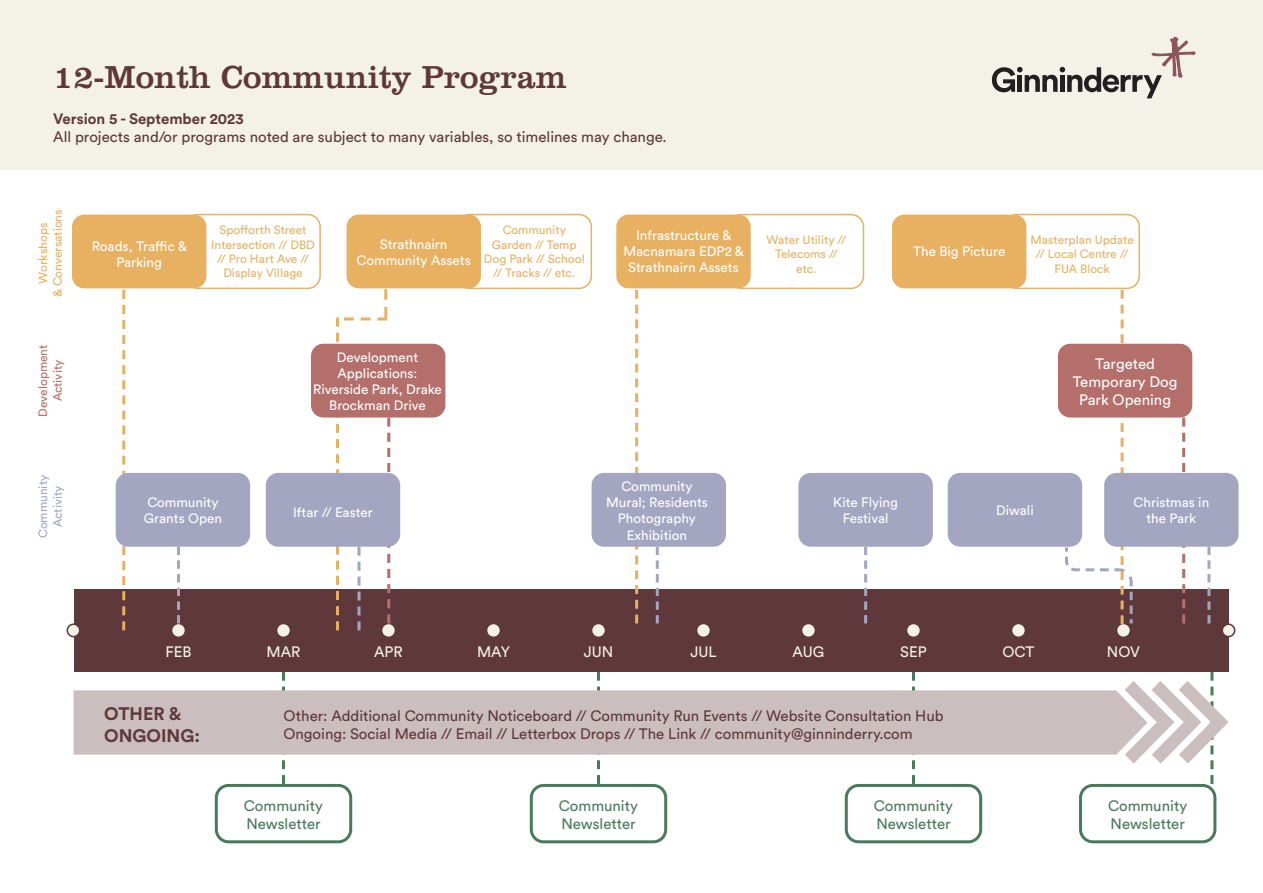
<style>
.page{position:relative;width:1263px;height:893px;background:#fff}
.page>*{position:absolute;margin:0;border:0;box-sizing:border-box;transform-origin:0 0}
.t1{font:33px "Clarendon LT Std";color:#5e383b}
.t2{font:700 18px/21.6px "Circular Std";color:#5e383b}
.t3{font:15px/18px "Circular Std";color:#5e383b}
.t4{font:15px/18px "Circular Std";color:#477b5b}
.t5{font:15px/18px "Circular Std";color:#fff;text-align:center}
.t6{font:15px "Circular Std";color:#f4f2e8}
.t7{font:700 15px "Circular Std";color:#5e383b}
.t8{font:13.5px/16.2px "Circular Std";color:#fff;text-align:center}
.t9{font:12px/14.4px "Circular Std";color:#e8b162;text-align:center}
.t10{font:12px/14.4px "Circular Std";color:#b46f6a;text-align:center}
.t11{font:12px/14.4px "Circular Std";color:#a4a5c1;text-align:center}
</style>
<div class="page">
<div style="left:456px;top:214px;width:136px;height:75px;border:2px solid #e8b162;border-radius:12px"></div>
<div style="left:185px;top:214px;width:136px;height:75px;border:2px solid #e8b162;border-radius:12px"></div>
<div style="left:1004px;top:214px;width:136px;height:75px;border:2px solid #e8b162;border-radius:12px"></div>
<div style="left:728px;top:214px;width:136px;height:75px;border:2px solid #e8b162;border-radius:12px"></div>
<svg style="left:282px;top:672px;width:3px;height:112px"></svg>
<svg style="left:597px;top:672px;width:3px;height:112px"></svg>
<svg style="left:912px;top:672px;width:3px;height:112px"></svg>
<div style="left:0;top:0;width:1263px;height:169px;background:#f4f2e8"></div>
<div style="left:74px;top:589px;width:1154px;height:83px;background:#5e383b"></div>
<div style="left:74px;top:690px;width:1051px;height:65px;background:#cbbebf"></div>
<svg style="left:992px;top:37px;width:204px;height:61px"></svg>
<svg style="left:1125px;top:672px;width:103px;height:112px"></svg>
<div style="left:67px;top:624px;width:13px;height:13px;background:#f4f2e8;border-radius:50%"></div>
<div style="left:67px;top:623px;width:13px;height:14px;border:2px solid #5e383b;border-radius:50%"></div>
<div style="left:1222px;top:624px;width:13px;height:13px;background:#f4f2e8;border-radius:50%"></div>
<div style="left:1221px;top:623px;width:14px;height:14px;border:2px solid #5e383b;border-radius:50%"></div>
<svg style="left:172px;top:624px;width:13px;height:13px"></svg>
<svg style="left:592px;top:624px;width:13px;height:13px"></svg>
<svg style="left:382px;top:624px;width:13px;height:13px"></svg>
<svg style="left:802px;top:624px;width:13px;height:13px"></svg>
<svg style="left:1012px;top:624px;width:13px;height:13px"></svg>
<svg style="left:277px;top:624px;width:13px;height:13px"></svg>
<svg style="left:697px;top:624px;width:13px;height:13px"></svg>
<svg style="left:487px;top:624px;width:13px;height:13px"></svg>
<svg style="left:907px;top:624px;width:13px;height:13px"></svg>
<div style="left:1117px;top:624px;width:13px;height:13px;background:#f4f2e8;border-radius:50%"></div>
<div style="left:215px;top:784px;width:137px;height:59px;border:3px solid #477b5b;border-radius:12px"></div>
<div style="left:72px;top:215px;width:134px;height:73px;background:#e8b162;border-radius:12px"></div>
<div style="left:346px;top:215px;width:135px;height:73px;background:#e8b162;border-radius:12px"></div>
<div style="left:892px;top:215px;width:134px;height:73px;background:#e8b162;border-radius:12px"></div>
<div style="left:616px;top:215px;width:135px;height:73px;background:#e8b162;border-radius:12px"></div>
<div style="left:530px;top:784px;width:137px;height:59px;border:3px solid #477b5b;border-radius:12px"></div>
<div style="left:845px;top:784px;width:137px;height:59px;border:3px solid #477b5b;border-radius:12px"></div>
<div style="left:1079px;top:784px;width:137px;height:59px;border:3px solid #477b5b;border-radius:12px"></div>
<svg style="left:122px;top:290px;width:3px;height:340px"></svg>
<svg style="left:177px;top:547px;width:3px;height:76px"></svg>
<svg style="left:1182px;top:418px;width:3px;height:205px"></svg>
<svg style="left:635px;top:290px;width:3px;height:333px"></svg>
<svg style="left:656px;top:547px;width:3px;height:76px"></svg>
<svg style="left:864px;top:547px;width:3px;height:76px"></svg>
<svg style="left:1207px;top:547px;width:3px;height:76px"></svg>
<svg style="left:336px;top:289px;width:54px;height:341px"></svg>
<svg style="left:1063px;top:290px;width:71px;height:336px"></svg>
<div style="left:116px;top:473px;width:134px;height:74px;background:#a4a5c1;border-radius:12px"></div>
<div style="left:266px;top:473px;width:134px;height:74px;background:#a4a5c1;border-radius:12px"></div>
<div style="left:592px;top:473px;width:134px;height:74px;background:#a4a5c1;border-radius:12px"></div>
<div style="left:798px;top:473px;width:135px;height:74px;background:#a4a5c1;border-radius:12px"></div>
<div style="left:948px;top:473px;width:134px;height:74px;background:#a4a5c1;border-radius:12px"></div>
<div style="left:1104px;top:473px;width:134px;height:74px;background:#a4a5c1;border-radius:12px"></div>
<div style="left:311px;top:344px;width:134px;height:74px;background:#b46f6a;border-radius:12px"></div>
<div style="left:1058px;top:344px;width:134px;height:74px;background:#b46f6a;border-radius:12px"></div>
<h1 class="t1" style="left:53px;top:58px;width:515px">12-Month Community Program</h1>
<p class="t7" style="left:53px;top:109px;width:192px">Version 5 - September 2023</p>
<p class="t3" style="left:53px;top:127px;width:615px">All projects and/or programs noted are subject to many variables, so timelines may change.</p>
<p class="t9" style="left:36px;top:297px;width:89px;rotate:-90deg">Workshops<br>&amp; Conversations</p>
<p class="t10" style="left:36px;top:417px;width:74px;rotate:-90deg">Development<br>Activity</p>
<p class="t9" style="left:484px;top:223px;width:102px">Community<br>Garden // Temp<br>Dog Park // School // Tracks // etc.</p>
<p class="t9" style="left:211px;top:223px;width:105px">Spofforth Street<br>Intersection // DBD // Pro Hart Ave //<br>Display Village</p>
<p class="t9" style="left:1030px;top:232px;width:105px">Masterplan Update // Local Centre //<br>FUA Block</p>
<p class="t8" style="left:623px;top:227px;width:122px">Infrastructure &amp;<br>Macnamara EDP2 &amp;<br>Strathnairn Assets</p>
<p class="t9" style="left:766px;top:232px;width:81px">Water Utility //<br>Telecoms // etc.</p>
<p class="t8" style="left:913px;top:243px;width:94px">The Big Picture</p>
<p class="t8" style="left:92px;top:238px;width:97px">Roads, Traffic &amp;<br>Parking</p>
<p class="t8" style="left:357px;top:236px;width:116px">Strathnairn<br>Community Assets</p>
<p class="t8" style="left:313px;top:349px;width:130px">Development<br>Applications:<br>Riverside Park, Drake<br>Brockman Drive</p>
<p class="t5" style="left:1073px;top:354px;width:106px">Targeted<br>Temporary Dog<br>Park Opening</p>
<p class="t11" style="left:36px;top:538px;width:65px;rotate:-90deg">Community<br>Activity</p>
<p class="t8" style="left:606px;top:478px;width:103px">Community<br>Mural; Residents<br>Photography<br>Exhibition</p>
<p class="t8" style="left:144px;top:494px;width:80px;text-align:left">Community<br>Grants Open</p>
<p class="t8" style="left:293px;top:504px;width:81px">Iftar // Easter</p>
<p class="t8" style="left:833px;top:494px;width:66px">Kite Flying<br>Festival</p>
<p class="t8" style="left:996px;top:502px;width:39px">Diwali</p>
<p class="t8" style="left:1133px;top:494px;width:77px">Christmas in the Park</p>
<p class="t6" style="left:165px;top:643px;width:28px">FEB</p>
<p class="t6" style="left:266px;top:643px;width:35px">MAR</p>
<p class="t6" style="left:374px;top:643px;width:30px">APR</p>
<p class="t6" style="left:477px;top:643px;width:34px">MAY</p>
<p class="t6" style="left:584px;top:643px;width:31px">JUN</p>
<p class="t6" style="left:690px;top:643px;width:28px">JUL</p>
<p class="t6" style="left:792px;top:643px;width:33px">AUG</p>
<p class="t6" style="left:900px;top:643px;width:28px">SEP</p>
<p class="t6" style="left:1002px;top:643px;width:34px">OCT</p>
<p class="t6" style="left:1107px;top:643px;width:34px">NOV</p>
<h2 class="t2" style="left:104px;top:703px;width:97px">OTHER &amp;<br>ONGOING:</h2>
<p class="t3" style="left:283px;top:707px;width:662px">Other: Additional Community Noticeboard // Community Run Events // Website Consultation Hub<br>Ongoing: Social Media // Email // Letterbox Drops // The Link // community@ginninderry.com</p>
<p class="t4" style="left:244px;top:796px;width:81px">Community<br>Newsletter</p>
<p class="t4" style="left:559px;top:796px;width:81px">Community<br>Newsletter</p>
<p class="t4" style="left:874px;top:796px;width:81px">Community<br>Newsletter</p>
<p class="t4" style="left:1108px;top:796px;width:81px">Community<br>Newsletter</p>
</div>
